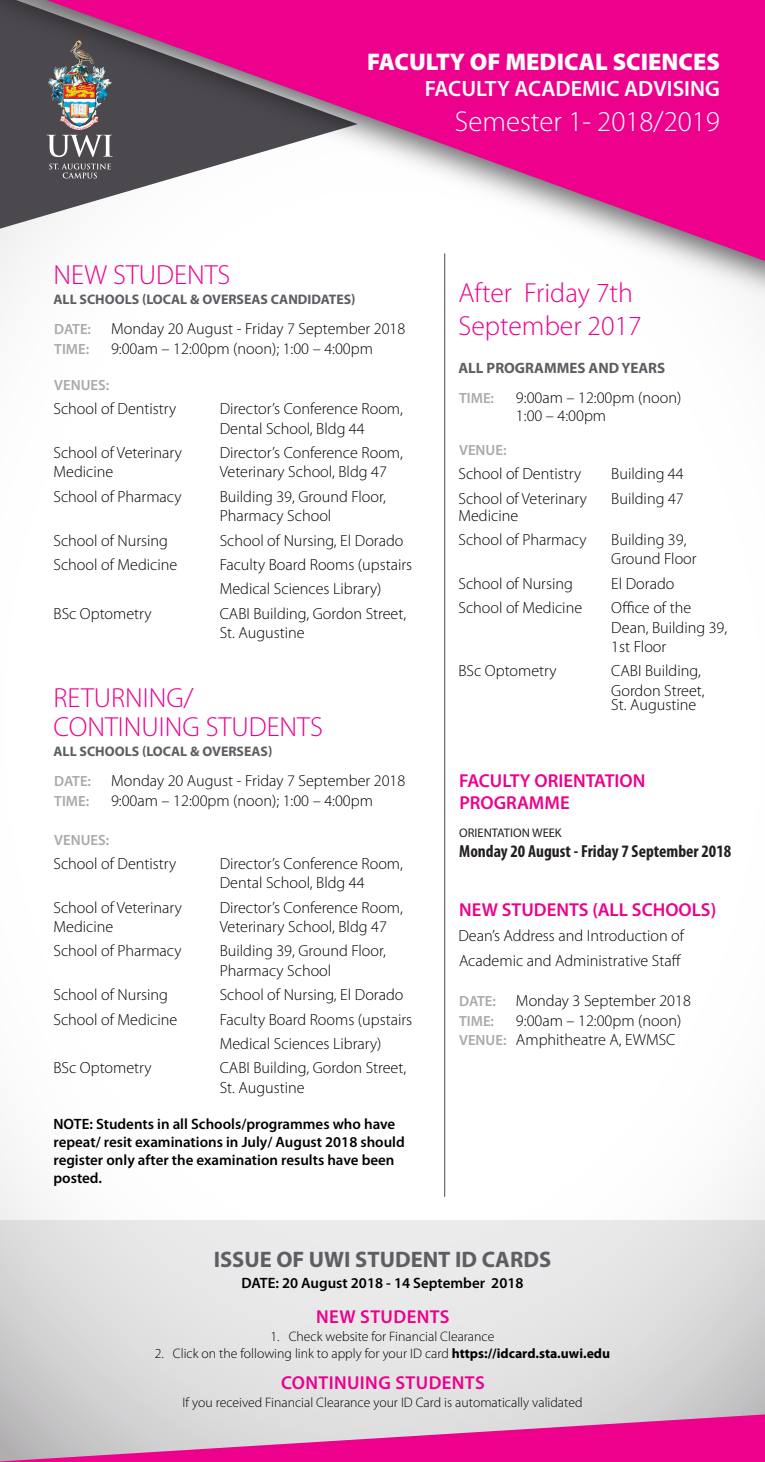
<style>
.page{position:relative;width:765px;height:1462px;background:#fff}
.page>*{position:absolute;margin:0;border:0;box-sizing:border-box;transform-origin:0 0}
.t1{font:300 28.88px "Myriad Pro";color:#fff}
.t2{font:300 27.75px/28.2px "Myriad Pro";color:#ec008c}
.t3{font:900 24.12px "Myriad Pro";color:#fff}
.t4{font:700 22.5px "Myriad Pro";color:#5f5d63}
.t5{font:600 22.25px "Myriad Pro";color:#fff}
.t6{font:600 18.75px/22.5px "Myriad Pro";color:#ec008c}
.t7{font:600 18.75px "Myriad Pro";letter-spacing:.02em;color:#ec008c}
.t8{font:700 condensed 17.5px "Myriad Pro";color:#231f20}
.t9{font:300 16.12px/19.4px "Myriad Pro";color:#000}
.t10{font:600 15px/18px "Myriad Pro";color:#000}
.t11{font:700 15px "Myriad Pro";color:#5f5d63}
.t12{font:600 14.75px "Myriad Pro";color:#a7a9ac}
.t13{font:700 13.88px "Myriad Pro";color:#5f5d63}
.t14{font:300 13.75px "Myriad Pro";color:#000}
.t15{font:12.5px "Myriad Pro";color:#231f20}
.s1{font-weight:600;font-size:14.75px;color:#a7a9ac}
.s2{font-weight:700}
</style>
<div class="page">
<img style="left:0;top:0;width:765px;height:323px">
<svg style="left:46px;top:0;width:719px;height:261px;fill:#ec008c"></svg>
<svg style="left:49px;top:164px;width:62px;height:14px"></svg>
<svg style="left:47px;top:135px;width:66px;height:22px"></svg>
<img style="left:70px;top:40px;width:9px;height:26px">
<hr style="left:444px;top:253px;width:1px;height:943px;background:#6f6c73">
<svg style="left:0;top:1220px;width:765px;height:193px;background:#e0e0e1"></svg>
<svg style="left:0;top:1413px;width:765px;height:49px;background:#de6bb0"></svg>
<h3 class="t3" style="left:367px;top:48px;width:354px">FACULTY OF MEDICAL SCIENCES</h3>
<h3 class="t5" style="left:425px;top:75px;width:297px">FACULTY ACADEMIC ADVISING</h3>
<h1 class="t1" style="left:455px;top:105px;width:267px">Semester 1- 2018/2019</h1>
<h2 class="t2" style="left:54px;top:261px;width:178px">NEW STUDENTS</h2>
<p class="t13" style="left:54px;top:290px;width:304px">ALL SCHOOLS (LOCAL &amp; OVERSEAS CANDIDATES)</p>
<p class="t9" style="left:54px;top:319px;width:353px"><span class="s1">DATE:</span> Monday 20 August - Friday 7 September 2018</p>
<p class="t12" style="left:54px;top:339px;width:36px">TIME:</p>
<p class="t9" style="left:111px;top:339px;width:263px">9:00am – 12:00pm (noon); 1:00 – 4:00pm</p>
<p class="t12" style="left:54px;top:375px;width:57px">VENUES:</p>
<p class="t9" style="left:54px;top:399px;width:124px">School of Dentistry</p>
<p class="t9" style="left:220px;top:399px;width:185px">Director’s Conference Room,<br>Dental School, Bldg 44</p>
<p class="t9" style="left:54px;top:443px;width:130px">School of Veterinary</p>
<p class="t9" style="left:220px;top:443px;width:185px">Director’s Conference Room,</p>
<p class="t9" style="left:54px;top:462px;width:61px">Medicine</p>
<p class="t9" style="left:220px;top:462px;width:169px">Veterinary School, Bldg 47</p>
<p class="t9" style="left:54px;top:487px;width:130px">School of Pharmacy</p>
<p class="t9" style="left:220px;top:487px;width:168px">Building 39, Ground Floor,<br>Pharmacy School</p>
<p class="t9" style="left:54px;top:531px;width:116px">School of Nursing</p>
<p class="t9" style="left:220px;top:531px;width:185px">School of Nursing, El Dorado</p>
<p class="t9" style="left:54px;top:555px;width:125px">School of Medicine</p>
<p class="t9" style="left:220px;top:553px;width:194px;line-height:24.4px">Faculty Board Rooms (upstairs<br>Medical Sciences Library)</p>
<p class="t9" style="left:54px;top:604px;width:100px">BSc Optometry</p>
<p class="t9" style="left:220px;top:604px;width:188px">CABI Building, Gordon Street,<br>St. Augustine</p>
<h2 class="t2" style="left:54px;top:684px;width:271px">RETURNING/<br>CONTINUING STUDENTS</h2>
<p class="t13" style="left:54px;top:742px;width:220px">ALL SCHOOLS (LOCAL &amp; OVERSEAS)</p>
<p class="t9" style="left:54px;top:771px;width:353px"><span class="s1">DATE:</span> Monday 20 August - Friday 7 September 2018</p>
<p class="t12" style="left:54px;top:791px;width:36px">TIME:</p>
<p class="t9" style="left:111px;top:791px;width:263px">9:00am – 12:00pm (noon); 1:00 – 4:00pm</p>
<p class="t12" style="left:54px;top:830px;width:57px">VENUES:</p>
<p class="t9" style="left:54px;top:854px;width:124px">School of Dentistry</p>
<p class="t9" style="left:220px;top:854px;width:185px">Director’s Conference Room,<br>Dental School, Bldg 44</p>
<p class="t9" style="left:54px;top:898px;width:130px">School of Veterinary</p>
<p class="t9" style="left:220px;top:898px;width:185px">Director’s Conference Room,</p>
<p class="t9" style="left:54px;top:917px;width:61px">Medicine</p>
<p class="t9" style="left:220px;top:917px;width:169px">Veterinary School, Bldg 47</p>
<p class="t9" style="left:54px;top:941px;width:130px">School of Pharmacy</p>
<p class="t9" style="left:220px;top:941px;width:168px">Building 39, Ground Floor,<br>Pharmacy School</p>
<p class="t9" style="left:54px;top:985px;width:116px">School of Nursing</p>
<p class="t9" style="left:220px;top:985px;width:185px">School of Nursing, El Dorado</p>
<p class="t9" style="left:54px;top:1010px;width:125px">School of Medicine</p>
<p class="t9" style="left:220px;top:1007px;width:194px;line-height:24.4px">Faculty Board Rooms (upstairs<br>Medical Sciences Library)</p>
<p class="t9" style="left:54px;top:1058px;width:100px">BSc Optometry</p>
<p class="t9" style="left:220px;top:1058px;width:188px">CABI Building, Gordon Street,<br>St. Augustine</p>
<p class="t10" style="left:54px;top:1114px;width:353px">NOTE: Students in all Schools/programmes who have repeat/ resit examinations in July/ August 2018 should register only after the examination results have been posted.</p>
<h2 class="t2" style="left:458px;top:276px;width:185px;line-height:33.2px">After Friday 7th<br>September 2017</h2>
<p class="t11" style="left:458px;top:358px;width:208px">ALL PROGRAMMES AND YEARS</p>
<p class="t12" style="left:459px;top:389px;width:36px">TIME:</p>
<p class="t9" style="left:516px;top:389px;width:167px;line-height:17.9px">9:00am – 12:00pm (noon)<br>1:00 – 4:00pm</p>
<p class="t12" style="left:459px;top:440px;width:49px">VENUE:</p>
<p class="t9" style="left:458px;top:464px;width:124px">School of Dentistry</p>
<p class="t9" style="left:611px;top:464px;width:74px">Building 44</p>
<p class="t9" style="left:458px;top:489px;width:130px">School of Veterinary</p>
<p class="t9" style="left:611px;top:489px;width:74px">Building 47</p>
<p class="t9" style="left:458px;top:503px;width:130px;line-height:24.4px">Medicine<br>School of Pharmacy</p>
<p class="t9" style="left:611px;top:530px;width:87px">Building 39,<br>Ground Floor</p>
<p class="t9" style="left:458px;top:574px;width:116px">School of Nursing</p>
<p class="t9" style="left:611px;top:574px;width:65px">El Dorado</p>
<p class="t9" style="left:458px;top:598px;width:125px">School of Medicine</p>
<p class="t9" style="left:611px;top:598px;width:118px">Office of the<br>Dean, Building 39,<br>1st Floor</p>
<p class="t9" style="left:458px;top:661px;width:100px">BSc Optometry</p>
<p class="t9" style="left:611px;top:661px;width:95px">CABI Building,<br>Gordon Street,</p>
<p class="t9" style="left:611px;top:695px;width:86px">St. Augustine</p>
<p class="t6" style="left:459px;top:768px;width:188px">FACULTY ORIENTATION<br>PROGRAMME</p>
<p class="t15" style="left:459px;top:825px;width:104px">ORIENTATION WEEK</p>
<p class="t8" style="left:459px;top:840px;width:274px">Monday 20 August - Friday 7 September 2018</p>
<p class="t6" style="left:459px;top:897px;width:259px">NEW STUDENTS (ALL SCHOOLS)</p>
<p class="t9" style="left:458px;top:923px;width:227px;line-height:25.4px">Dean’s Address and Introduction of<br>Academic and Administrative Staff</p>
<p class="t9" style="left:459px;top:991px;width:233px"><span class="s1">DATE:</span> Monday 3 September 2018</p>
<p class="t12" style="left:459px;top:1011px;width:36px">TIME:</p>
<p class="t9" style="left:459px;top:1011px;width:224px;text-indent:57px">9:00am – 12:00pm (noon)<br><span class="s1">VENUE:</span> Amphitheatre A, EWMSC</p>
<h3 class="t4" style="left:214px;top:1245px;width:339px">ISSUE OF UWI STUDENT ID CARDS</h3>
<p class="t10" style="left:242px;top:1273px;width:283px">DATE: 20 August 2018 - 14 September 2018</p>
<p class="t7" style="left:316px;top:1304px;width:135px">NEW STUDENTS</p>
<p class="t14" style="left:271px;top:1328px;width:225px">1. Check website for Financial Clearance</p>
<p class="t14" style="left:155px;top:1346px;width:457px">2. Click on the following link to apply for your ID card <span class="s2">https://idcard.sta.uwi.edu</span></p>
<p class="t7" style="left:281px;top:1370px;width:205px">CONTINUING STUDENTS</p>
<p class="t14" style="left:182px;top:1394px;width:402px">If you received Financial Clearance your ID Card is automatically validated</p>
</div>
